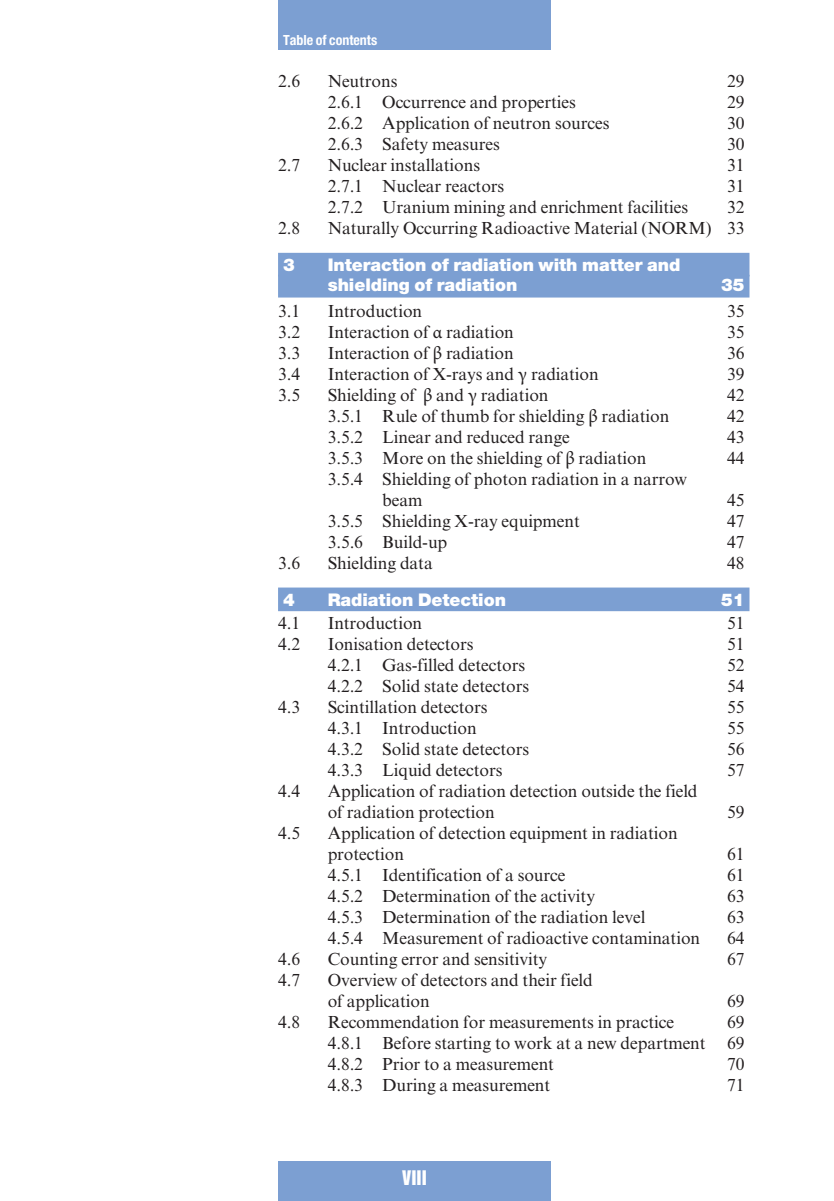
<style>
.page{position:relative;width:834px;height:1201px;background:#fff}
.page>*{position:absolute;margin:0;border:0;box-sizing:border-box;transform-origin:0 0}
.t1{font:18.38px "Helvetica Inserat LT Std";color:#fff}
.t2{font:17.5px/21px "Times New Roman MT Std";letter-spacing:-.005em;color:#231f20}
.t3{font:900 17.5px/19.8px "Helvetica Neue LT Std";letter-spacing:-.005em;color:#fff}
.t4{font:700 condensed 14px "Helvetica Neue LT Std";color:#fff}
.s1{font-family:"Minion Pro";font-size:18.38px}
</style>
<div class="page">
<div style="left:278px;top:0;width:273px;height:50px;background:#7c9fd2"></div>
<div style="left:278px;top:253px;width:471px;height:23px;background:#7c9fd2"></div>
<div style="left:278px;top:275px;width:471px;height:23px;background:#7c9fd2"></div>
<div style="left:278px;top:587px;width:471px;height:24px;background:#7c9fd2"></div>
<div style="left:278px;top:1161px;width:273px;height:40px;background:#7c9fd2"></div>
<p class="t4" style="left:283px;top:35px;width:96px">Table of contents</p>
<p class="t2" style="left:278px;top:72px;width:24px">2.6</p>
<p class="t2" style="left:328px;top:72px;width:71px">Neutrons</p>
<p class="t2" style="left:727px;top:72px;width:19px">29</p>
<p class="t2" style="left:328px;top:93px;width:250px">2.6.1 Occurrence and properties</p>
<p class="t2" style="left:727px;top:93px;width:19px">29</p>
<p class="t2" style="left:328px;top:114px;width:283px">2.6.2 Application of neutron sources</p>
<p class="t2" style="left:727px;top:114px;width:19px">30</p>
<p class="t2" style="left:328px;top:135px;width:174px">2.6.3 Safety measures</p>
<p class="t2" style="left:727px;top:135px;width:19px">30</p>
<p class="t2" style="left:278px;top:156px;width:24px">2.7</p>
<p class="t2" style="left:328px;top:156px;width:154px">Nuclear installations</p>
<p class="t2" style="left:727px;top:156px;width:19px">31</p>
<p class="t2" style="left:328px;top:177px;width:178px">2.7.1 Nuclear reactors</p>
<p class="t2" style="left:727px;top:177px;width:19px">31</p>
<p class="t2" style="left:328px;top:198px;width:362px">2.7.2 Uranium mining and enrichment facilities</p>
<p class="t2" style="left:727px;top:198px;width:19px">32</p>
<p class="t2" style="left:278px;top:219px;width:24px">2.8</p>
<p class="t2" style="left:328px;top:219px;width:418px">Naturally Occurring Radioactive Material (NORM) 33</p>
<p class="t3" style="left:283px;top:256px;width:13px">3</p>
<p class="t3" style="left:328px;top:256px;width:354px">Interaction of radiation with matter and shielding of radiation</p>
<p class="t3" style="left:721px;top:276px;width:25px">35</p>
<p class="t2" style="left:278px;top:302px;width:24px">3.1</p>
<p class="t2" style="left:328px;top:302px;width:96px">Introduction</p>
<p class="t2" style="left:727px;top:302px;width:19px">35</p>
<p class="t2" style="left:278px;top:323px;width:24px">3.2</p>
<p class="t2" style="left:328px;top:323px;width:188px">Interaction of <span class="s1">α</span> radiation</p>
<p class="t2" style="left:727px;top:323px;width:19px">35</p>
<p class="t2" style="left:278px;top:344px;width:24px">3.3</p>
<p class="t2" style="left:328px;top:344px;width:188px">Interaction of <span class="s1">β</span> radiation</p>
<p class="t2" style="left:727px;top:344px;width:19px">36</p>
<p class="t2" style="left:278px;top:365px;width:24px">3.4</p>
<p class="t2" style="left:328px;top:365px;width:273px">Interaction of X-rays and <span class="s1">γ</span> radiation</p>
<p class="t2" style="left:727px;top:365px;width:19px">39</p>
<p class="t2" style="left:278px;top:386px;width:24px">3.5</p>
<p class="t2" style="left:328px;top:386px;width:222px">Shielding of <span class="s1">β</span> and <span class="s1">γ</span> radiation</p>
<p class="t2" style="left:727px;top:386px;width:19px">42</p>
<p class="t2" style="left:328px;top:407px;width:343px">3.5.1 Rule of thumb for shielding <span class="s1">β</span> radiation</p>
<p class="t2" style="left:727px;top:407px;width:19px">42</p>
<p class="t2" style="left:328px;top:428px;width:243px">3.5.2 Linear and reduced range</p>
<p class="t2" style="left:727px;top:428px;width:19px">43</p>
<p class="t2" style="left:328px;top:449px;width:320px">3.5.3 More on the shielding of <span class="s1">β</span> radiation</p>
<p class="t2" style="left:727px;top:449px;width:19px">44</p>
<p class="t2" style="left:382px;top:470px;width:306px;text-indent:-55px">3.5.4 Shielding of photon radiation in a narrow beam</p>
<p class="t2" style="left:727px;top:491px;width:19px">45</p>
<p class="t2" style="left:328px;top:512px;width:254px">3.5.5 Shielding X-ray equipment</p>
<p class="t2" style="left:727px;top:512px;width:19px">47</p>
<p class="t2" style="left:328px;top:533px;width:121px">3.5.6 Build-up</p>
<p class="t2" style="left:727px;top:533px;width:19px">47</p>
<p class="t2" style="left:278px;top:554px;width:24px">3.6</p>
<p class="t2" style="left:328px;top:554px;width:107px">Shielding data</p>
<p class="t2" style="left:727px;top:554px;width:19px">48</p>
<p class="t3" style="left:283px;top:591px;width:13px">4</p>
<p class="t3" style="left:328px;top:591px;width:180px">Radiation Detection</p>
<p class="t3" style="left:721px;top:591px;width:25px">51</p>
<p class="t2" style="left:278px;top:614px;width:24px">4.1</p>
<p class="t2" style="left:328px;top:614px;width:96px">Introduction</p>
<p class="t2" style="left:727px;top:614px;width:19px">51</p>
<p class="t2" style="left:278px;top:635px;width:24px">4.2</p>
<p class="t2" style="left:328px;top:635px;width:147px">Ionisation detectors</p>
<p class="t2" style="left:727px;top:635px;width:19px">51</p>
<p class="t2" style="left:328px;top:656px;width:199px">4.2.1 Gas-filled detectors</p>
<p class="t2" style="left:727px;top:656px;width:19px">52</p>
<p class="t2" style="left:328px;top:677px;width:203px">4.2.2 Solid state detectors</p>
<p class="t2" style="left:727px;top:677px;width:19px">54</p>
<p class="t2" style="left:278px;top:698px;width:24px">4.3</p>
<p class="t2" style="left:328px;top:698px;width:161px">Scintillation detectors</p>
<p class="t2" style="left:727px;top:698px;width:19px">55</p>
<p class="t2" style="left:328px;top:719px;width:151px">4.3.1 Introduction</p>
<p class="t2" style="left:727px;top:719px;width:19px">55</p>
<p class="t2" style="left:328px;top:740px;width:203px">4.3.2 Solid state detectors</p>
<p class="t2" style="left:727px;top:740px;width:19px">56</p>
<p class="t2" style="left:328px;top:761px;width:176px">4.3.3 Liquid detectors</p>
<p class="t2" style="left:727px;top:761px;width:19px">57</p>
<p class="t2" style="left:278px;top:782px;width:24px">4.4</p>
<p class="t2" style="left:328px;top:782px;width:371px">Application of radiation detection outside the field of radiation protection</p>
<p class="t2" style="left:727px;top:803px;width:19px">59</p>
<p class="t2" style="left:278px;top:824px;width:24px">4.5</p>
<p class="t2" style="left:328px;top:824px;width:351px">Application of detection equipment in radiation protection</p>
<p class="t2" style="left:727px;top:845px;width:19px">61</p>
<p class="t2" style="left:328px;top:866px;width:239px">4.5.1 Identification of a source</p>
<p class="t2" style="left:727px;top:866px;width:19px">61</p>
<p class="t2" style="left:328px;top:887px;width:269px">4.5.2 Determination of the activity</p>
<p class="t2" style="left:727px;top:887px;width:19px">63</p>
<p class="t2" style="left:328px;top:908px;width:319px">4.5.3 Determination of the radiation level</p>
<p class="t2" style="left:727px;top:908px;width:19px">63</p>
<p class="t2" style="left:328px;top:929px;width:374px">4.5.4 Measurement of radioactive contamination</p>
<p class="t2" style="left:727px;top:929px;width:19px">64</p>
<p class="t2" style="left:278px;top:950px;width:24px">4.6</p>
<p class="t2" style="left:328px;top:950px;width:221px">Counting error and sensitivity</p>
<p class="t2" style="left:727px;top:950px;width:19px">67</p>
<p class="t2" style="left:278px;top:971px;width:24px">4.7</p>
<p class="t2" style="left:328px;top:971px;width:267px">Overview of detectors and their field of application</p>
<p class="t2" style="left:727px;top:992px;width:19px">69</p>
<p class="t2" style="left:278px;top:1013px;width:24px">4.8</p>
<p class="t2" style="left:328px;top:1013px;width:348px">Recommendation for measurements in practice</p>
<p class="t2" style="left:328px;top:1013px;width:418px;text-align:justify;text-indent:399px">69<br>4.8.1 Before starting to work at a new department 69<br>4.8.2 Prior to a measurement</p>
<p class="t2" style="left:727px;top:1055px;width:19px">70</p>
<p class="t2" style="left:328px;top:1076px;width:224px">4.8.3 During a measurement</p>
<p class="t2" style="left:727px;top:1076px;width:19px">71</p>
<p class="t1" style="left:402px;top:1170px;width:26px">VIII</p>
</div>
